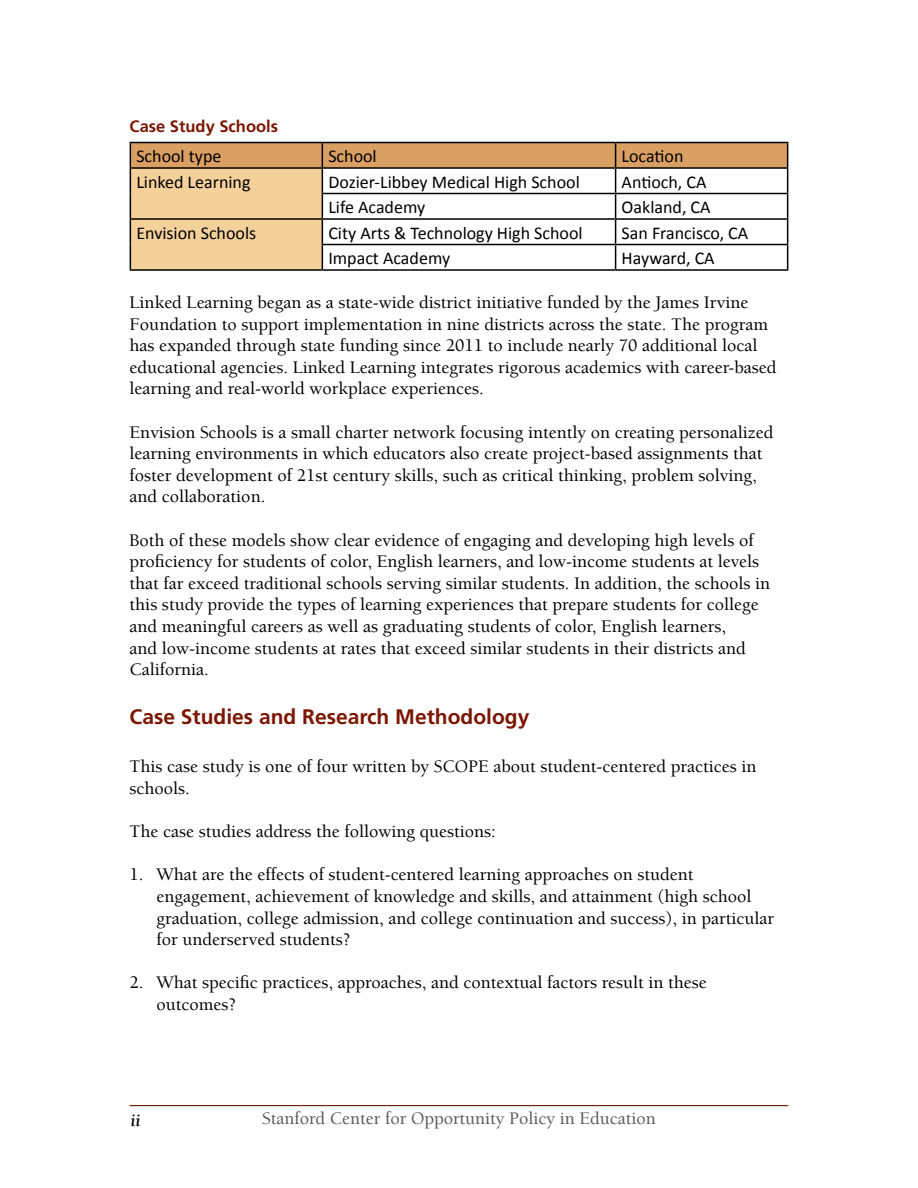
<style>
.page{position:relative;width:918px;height:1188px;background:#fff}
.page>*{position:absolute;margin:0;border:0;box-sizing:border-box;transform-origin:0 0}
.t1{font:700 21px "Frutiger LT Std";color:#7a1600}
.t2{font:500 18px/21.6px "Berkeley LT";color:#000}
.t3{font:18px "Calibri";color:#000}
.t4{font:500 18px "Berkeley LT";color:#58595b}
.t5{font:italic 700 18px "Berkeley LT";color:#000}
.t6{font:700 16.5px "Frutiger LT Std";color:#7a1600}
</style>
<div class="page">
<hr style="left:130px;top:1105px;width:658px;height:1px;background:#7a1600">
<hr style="left:130px;top:142px;width:192px;height:1px;background:#000">
<hr style="left:322px;top:142px;width:294px;height:1px;background:#000">
<hr style="left:616px;top:142px;width:172px;height:1px;background:#000">
<svg style="left:130px;top:143px;width:658px;height:126px"></svg>
<hr style="left:130px;top:269px;width:192px;height:2px;background:#000">
<hr style="left:322px;top:269px;width:294px;height:2px;background:#000">
<hr style="left:616px;top:269px;width:172px;height:2px;background:#000">
<p class="t6" style="left:130px;top:117px;width:150px">Case Study Schools</p>
<p class="t3" style="left:136px;top:145px;width:87px">School type</p>
<p class="t3" style="left:328px;top:145px;width:50px">School</p>
<p class="t3" style="left:622px;top:145px;width:63px">Location</p>
<p class="t3" style="left:136px;top:170px;width:116px">Linked Learning</p>
<p class="t3" style="left:328px;top:170px;width:253px">Dozier-Libbey Medical High School</p>
<p class="t3" style="left:622px;top:170px;width:86px">Antioch, CA</p>
<p class="t3" style="left:328px;top:196px;width:98px">Life Academy</p>
<p class="t3" style="left:622px;top:196px;width:90px">Oakland, CA</p>
<p class="t3" style="left:136px;top:221px;width:121px">Envision Schools</p>
<p class="t3" style="left:328px;top:221px;width:256px">City Arts &amp; Technology High School</p>
<p class="t3" style="left:622px;top:221px;width:128px">San Francisco, CA</p>
<p class="t3" style="left:328px;top:247px;width:123px">Impact Academy</p>
<p class="t3" style="left:622px;top:247px;width:95px">Hayward, CA</p>
<p class="t2" style="left:130px;top:292px;width:648px">Linked Learning began as a state-wide district initiative funded by the James Irvine Foundation to support implementation in nine districts across the state. The program has expanded through state funding since 2011 to include nearly 70 additional local educational agencies. Linked Learning integrates rigorous academics with career-based learning and real-world workplace experiences.</p>
<p class="t2" style="left:130px;top:422px;width:645px">Envision Schools is a small charter network focusing intently on creating personalized learning environments in which educators also create project-based assignments that foster development of 21st century skills, such as critical thinking, problem solving, and collaboration.</p>
<p class="t2" style="left:130px;top:530px;width:642px">Both of these models show clear evidence of engaging and developing high levels of proficiency for students of color, English learners, and low-income students at levels that far exceed traditional schools serving similar students. In addition, the schools in this study provide the types of learning experiences that prepare students for college and meaningful careers as well as graduating students of color, English learners,<br>and low-income students at rates that exceed similar students in their districts and California.</p>
<p class="t1" style="left:130px;top:704px;width:401px">Case Studies and Research Methodology</p>
<p class="t2" style="left:130px;top:756px;width:628px">This case study is one of four written by SCOPE about student-centered practices in schools.</p>
<p class="t2" style="left:130px;top:821px;width:368px">The case studies address the following questions:</p>
<p class="t2" style="left:157px;top:864px;width:619px;text-indent:-27px">1. What are the effects of student-centered learning approaches on student engagement, achievement of knowledge and skills, and attainment (high school graduation, college admission, and college continuation and success), in particular for underserved students?</p>
<p class="t2" style="left:157px;top:972px;width:552px;text-indent:-27px">2. What specific practices, approaches, and contextual factors result in these outcomes?</p>
<p class="t5" style="left:130px;top:1111px;width:12px">ii</p>
<p class="t4" style="left:262px;top:1109px;width:395px">Stanford Center for Opportunity Policy in Education</p>
</div>
